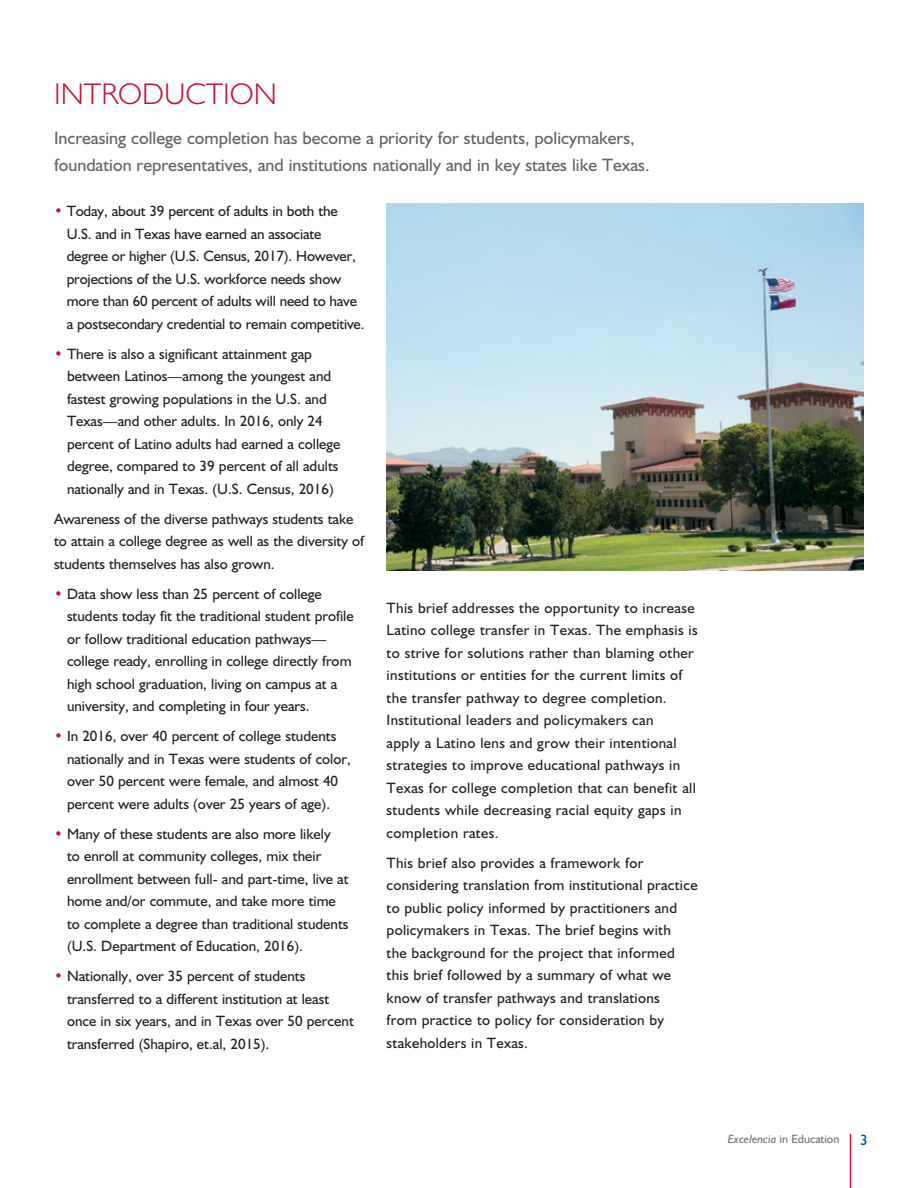
<style>
.page{position:relative;width:918px;height:1188px;background:#fff}
.page>*{position:absolute;margin:0;border:0;box-sizing:border-box;transform-origin:0 0}
.t1{font:300 30px "Humanist 521 BT";color:#c41230}
.t2{font:18px/27px "Humanist 521 BT";color:#636466}
.t3{font:15px/22.5px "Humanist 521 BT";color:#231f20}
.t4{font:15px/22.5px "Humanist 521 BT";letter-spacing:.025em;color:#231f20}
.t5{font:15px/22.5px "Humanist 521 BT";letter-spacing:.02em;color:#231f20}
.t6{font:15px "Humanist 521 BT";color:#00539b}
.t7{font:12px "Humanist 521 BT";color:#6a747b}
.s1{color:#c41230}
.s2{font-style:italic}
</style>
<div class="page">
<hr style="left:850px;top:1134px;width:1px;height:54px;background:#d21242">
<img style="left:387px;top:203px;width:477px;height:367px">
<h1 class="t1" style="left:54px;top:75px;width:225px">INTRODUCTION</h1>
<p class="t2" style="left:54px;top:124px;width:597px">Increasing college completion has become a priority for students, policymakers, foundation representatives, and institutions nationally and in key states like Texas.</p>
<p class="t3" style="left:67px;top:200px;width:299px;text-indent:-13px"><span class="s1">•</span> Today, about 39 percent of adults in both the U.S. and in Texas have earned an associate degree or higher (U.S. Census, 2017). However, projections of the U.S. workforce needs show more than 60 percent of adults will need to have a postsecondary credential to remain competitive.</p>
<p class="t3" style="left:67px;top:342px;width:275px;text-indent:-13px"><span class="s1">•</span> There is also a significant attainment gap between Latinos—among the youngest and fastest growing populations in the U.S. and Texas—and other adults. In 2016, only 24 percent of Latino adults had earned a college degree, compared to 39 percent of all adults nationally and in Texas. (U.S. Census, 2016)</p>
<p class="t3" style="left:54px;top:507px;width:312px">Awareness of the diverse pathways students take to attain a college degree as well as the diversity of students themselves has also grown.</p>
<p class="t3" style="left:67px;top:582px;width:288px;text-indent:-13px"><span class="s1">•</span> Data show less than 25 percent of college students today fit the traditional student profile or follow traditional education pathways— college ready, enrolling in college directly from high school graduation, living on campus at a university, and completing in four years.</p>
<p class="t3" style="left:67px;top:725px;width:285px;text-indent:-13px"><span class="s1">•</span> In 2016, over 40 percent of college students nationally and in Texas were students of color, over 50 percent were female, and almost 40 percent were adults (over 25 years of age).</p>
<p class="t3" style="left:67px;top:822px;width:283px;text-indent:-13px"><span class="s1">•</span> Many of these students are also more likely<br>to enroll at community colleges, mix their enrollment between full- and part-time, live at home and/or commute, and take more time to complete a degree than traditional students (U.S. Department of Education, 2016).</p>
<p class="t3" style="left:67px;top:965px;width:288px;text-indent:-13px"><span class="s1">•</span> Nationally, over 35 percent of students transferred to a different institution at least once in six years, and in Texas over 50 percent transferred (Shapiro, et.al, 2015).</p>
<p class="t4" style="left:387px;top:596px;width:313px">This brief addresses the opportunity to increase Latino college transfer in Texas. The emphasis is to strive for solutions rather than blaming other institutions or entities for the current limits of the transfer pathway to degree completion.<br>Institutional leaders and policymakers can<br>apply a Latino lens and grow their intentional strategies to improve educational pathways in Texas for college completion that can benefit all students while decreasing racial equity gaps in completion rates.</p>
<p class="t5" style="left:387px;top:851px;width:313px">This brief also provides a framework for considering translation from institutional practice to public policy informed by practitioners and policymakers in Texas. The brief begins with<br>the background for the project that informed this brief followed by a summary of what we know of transfer pathways and translations<br>from practice to policy for consideration by stakeholders in Texas.</p>
<p class="t7" style="left:728px;top:1132px;width:113px"><span class="s2">Excelencia</span> in Education</p>
<p class="t6" style="left:860px;top:1131px;width:9px">3</p>
</div>
